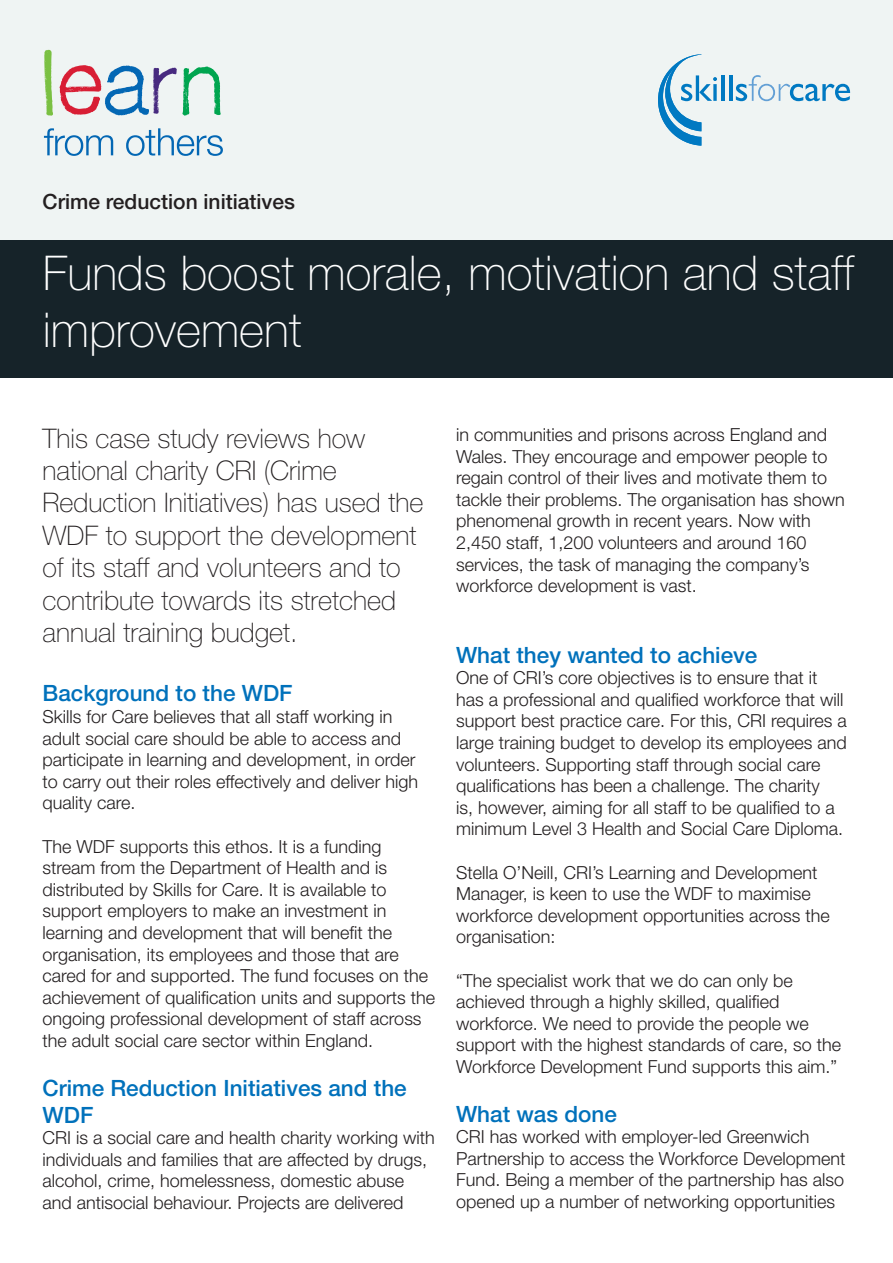
<style>
.page{position:relative;width:893px;height:1263px;background:#fff}
.page>*{position:absolute;margin:0;border:0;box-sizing:border-box;transform-origin:0 0}
.t1{font:100 48px/57.6px "Helvetica Neue LT Std";color:#fff}
.t2{font:100 27px/32.4px "Helvetica Neue LT Std";color:#231f20}
.t3{font:500 22.5px/27px "Helvetica Neue LT Std";color:#0071bb}
.t4{font:500 21px "Helvetica Neue LT Std";color:#231f20}
.t5{font:300 18px/21.6px "Helvetica Neue LT Std";color:#231f20}
</style>
<div class="page">
<div style="left:0;top:0;width:893px;height:242px;background:#eff4f3"></div>
<div style="left:0;top:240px;width:893px;height:138px;background:#162329"></div>
<svg style="left:658px;top:54px;width:59px;height:92px"></svg>
<hr style="left:721px;top:75px;width:3px;height:26px;background:#0079c2">
<hr style="left:729px;top:75px;width:3px;height:26px;background:#0079c2">
<svg style="left:736px;top:75px;width:114px;height:26px"></svg>
<svg style="left:44px;top:128px;width:69px;height:28px"></svg>
<svg style="left:126px;top:128px;width:97px;height:28px"></svg>
<svg style="left:44px;top:50px;width:9px;height:66px"></svg>
<svg style="left:59px;top:65px;width:162px;height:51px"></svg>
<p class="t4" style="left:43px;top:189px;width:254px">Crime reduction initiatives</p>
<p class="t1" style="left:43px;top:244px;width:813px">Funds boost morale, motivation and staff improvement</p>
<p class="t2" style="left:43px;top:422px;width:382px">This case study reviews how national charity CRI (Crime<br>Reduction Initiatives) has used the<br>WDF to support the development of its staff and volunteers and to contribute towards its stretched annual training budget.</p>
<p class="t3" style="left:43px;top:680px;width:252px">Background to the WDF</p>
<p class="t5" style="left:43px;top:705px;width:377px">Skills for Care believes that all staff working in adult social care should be able to access and participate in learning and development, in order to carry out their roles effectively and deliver high quality care.</p>
<p class="t5" style="left:43px;top:835px;width:394px">The WDF supports this ethos. It is a funding stream from the Department of Health and is distributed by Skills for Care. It is available to support employers to make an investment in learning and development that will benefit the organisation, its employees and those that are cared for and supported. The fund focuses on the achievement of qualification units and supports the ongoing professional development of staff across the adult social care sector within England.</p>
<p class="t3" style="left:43px;top:1074px;width:366px">Crime Reduction Initiatives and the<br>WDF</p>
<p class="t5" style="left:43px;top:1126px;width:394px">CRI is a social care and health charity working with individuals and families that are affected by drugs, alcohol, crime, homelessness, domestic abuse and antisocial behaviour. Projects are delivered</p>
<p class="t5" style="left:456px;top:423px;width:390px">in communities and prisons across England and Wales. They encourage and empower people to regain control of their lives and motivate them to tackle their problems. The organisation has shown phenomenal growth in recent years. Now with 2,450 staff, 1,200 volunteers and around 160 services, the task of managing the company’s workforce development is vast.</p>
<p class="t3" style="left:456px;top:641px;width:303px">What they wanted to achieve</p>
<p class="t5" style="left:456px;top:666px;width:392px">One of CRI’s core objectives is to ensure that it has a professional and qualified workforce that will support best practice care. For this, CRI requires a large training budget to develop its employees and volunteers. Supporting staff through social care qualifications has been a challenge. The charity<br>is, however, aiming for all staff to be qualified to a minimum Level 3 Health and Social Care Diploma.</p>
<p class="t5" style="left:456px;top:861px;width:375px">Stella O’Neill, CRI’s Learning and Development Manager, is keen to use the WDF to maximise workforce development opportunities across the organisation:</p>
<p class="t5" style="left:456px;top:969px;width:387px">“The specialist work that we do can only be achieved through a highly skilled, qualified workforce. We need to provide the people we support with the highest standards of care, so the Workforce Development Fund supports this aim.”</p>
<p class="t3" style="left:456px;top:1100px;width:162px">What was done</p>
<p class="t5" style="left:456px;top:1125px;width:391px">CRI has worked with employer-led Greenwich Partnership to access the Workforce Development Fund. Being a member of the partnership has also opened up a number of networking opportunities</p>
</div>
